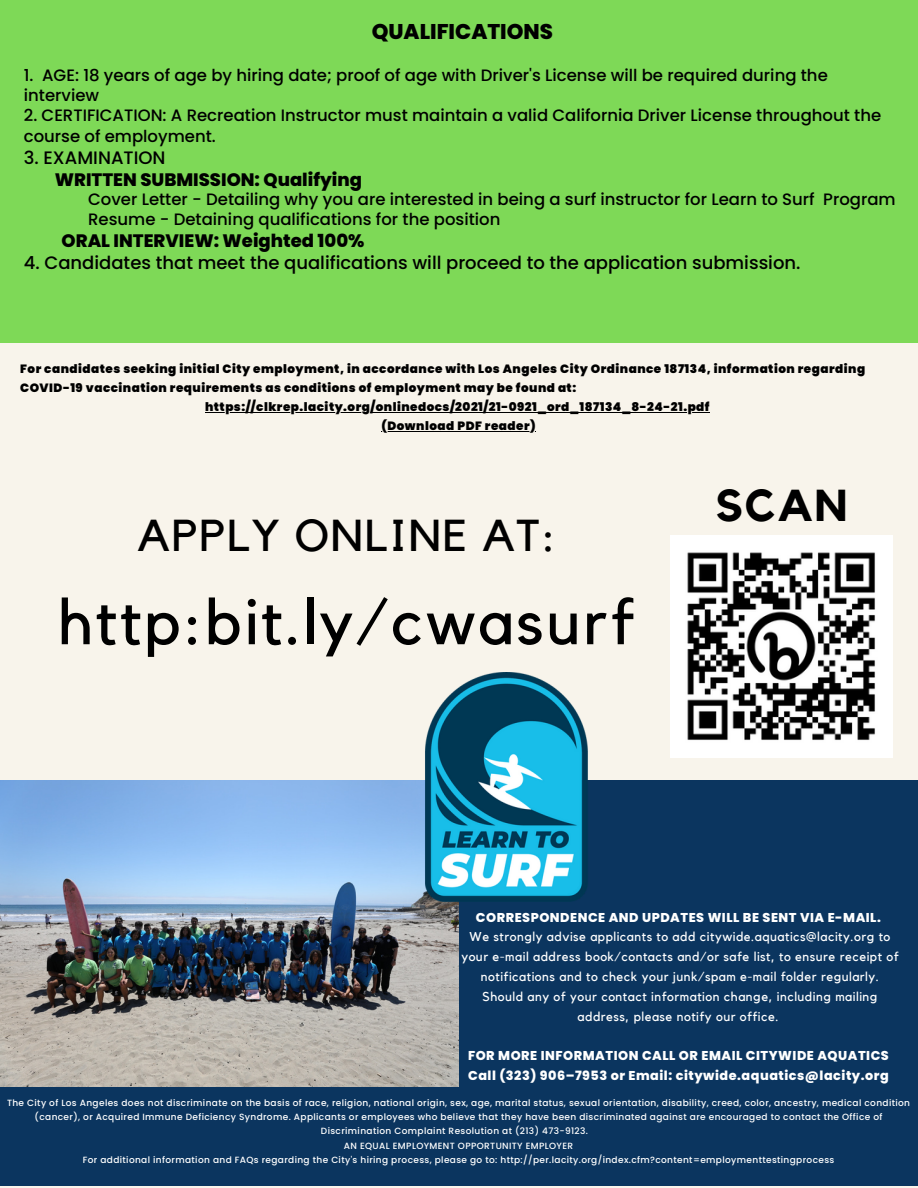
<style>
.page{position:relative;width:918px;height:1188px;background:#f8f4eb}
.page>*{position:absolute;margin:0;border:0;box-sizing:border-box;transform-origin:0 0}
.t1{font:64.05px "Kollektif";letter-spacing:.04em;color:#000}
.t2{font:44.55px "Kollektif";letter-spacing:.04em;color:#000}
.t3{font:700 44.55px "Kollektif";color:#000}
.t4{font:800 21.3px "Poppins";color:#000}
.t5{font:500 18px "Poppins";color:#000}
.t6{font:800 18px "Poppins";color:#000}
.t7{font:500 16.5px/20.2px "Poppins";color:#000}
.t8{font:12.75px/20px "Kollektif";letter-spacing:.04em;color:#fff;text-align:center}
.t9{font:800 12.75px/20px "Poppins";letter-spacing:.04em;color:#fff}
.t10{font:900 12px "Poppins";letter-spacing:.04em;color:#000}
.t11{font:500 9px "Poppins";letter-spacing:.04em;color:#fff}
</style>
<div class="page">
<div style="left:0;top:0;width:917px;height:343px;background:#7ed957"></div>
<div style="left:0;top:781px;width:917px;height:405px;background:#0b355f"></div>
<img style="left:0;top:781px;width:459px;height:306px">
<img style="left:670px;top:536px;width:222px;height:221px">
<hr style="left:205px;top:412px;width:505px;height:1px;background:#000">
<hr style="left:381px;top:431px;width:155px;height:1px;background:#000">
<img style="left:393px;top:673px;width:228px;height:228px">
<h3 class="t4" style="left:372px;top:17px;width:183px">QUALIFICATIONS</h3>
<h3 class="t7" style="left:24px;top:65px;width:806px">1. AGE: 18 years of age by hiring date; proof of age with Driver's License will be required during the interview</h3>
<h3 class="t7" style="left:24px;top:106px;width:859px">2. CERTIFICATION: A Recreation Instructor must maintain a valid California Driver License throughout the course of employment.</h3>
<h3 class="t5" style="left:24px;top:145px;width:143px">3. EXAMINATION</h3>
<h3 class="t6" style="left:55px;top:167px;width:309px">WRITTEN SUBMISSION: Qualifying</h3>
<h3 class="t7" style="left:88px;top:189px;width:809px">Cover Letter - Detailing why you are interested in being a surf instructor for Learn to Surf Program<br>Resume - Detaining qualifications for the position</h3>
<h3 class="t6" style="left:62px;top:229px;width:304px">ORAL INTERVIEW: Weighted 100%</h3>
<h3 class="t5" style="left:24px;top:250px;width:778px">4. Candidates that meet the qualifications will proceed to the application submission.</h3>
<h3 class="t10" style="left:20px;top:360px;width:846px">For candidates seeking initial City employment, in accordance with Los Angeles City Ordinance 187134, information regarding</h3>
<h3 class="t10" style="left:20px;top:379px;width:558px">COVID-19 vaccination requirements as conditions of employment may be found at:</h3>
<h3 class="t10" style="left:205px;top:398px;width:506px">https://clkrep.lacity.org/onlinedocs/2021/21-0921_ord_187134_8-24-21.pdf</h3>
<h3 class="t10" style="left:381px;top:417px;width:156px">(Download PDF reader)</h3>
<h2 class="t2" style="left:137px;top:515px;width:420px">APPLY ONLINE AT:</h2>
<h1 class="t1" style="left:58px;top:592px;width:577px">http:bit.ly/cwasurf</h1>
<h2 class="t3" style="left:715px;top:485px;width:133px">SCAN</h2>
<h3 class="t9" style="left:476px;top:908px;width:406px">CORRESPONDENCE AND UPDATES WILL BE SENT VIA E-MAIL.</h3>
<p class="t8" style="left:461px;top:927px;width:439px">We strongly advise applicants to add citywide.aquatics@lacity.org to your e-mail address book/contacts and/or safe list, to ensure receipt of notifications and to check your junk/spam e-mail folder regularly.<br>Should any of your contact information change, including mailing address, please notify our office.</p>
<h3 class="t9" style="left:468px;top:1045px;width:422px">FOR MORE INFORMATION CALL OR EMAIL CITYWIDE AQUATICS<br>Call (323) 906–7953 or Email: citywide.aquatics@lacity.org</h3>
<p class="t11" style="left:7px;top:1097px;width:905px">The City of Los Angeles does not discriminate on the basis of race, religion, national origin, sex, age, marital status, sexual orientation, disability, creed, color, ancestry, medical condition</p>
<p class="t11" style="left:35px;top:1111px;width:849px">(cancer), or Acquired Immune Deficiency Syndrome. Applicants or employees who believe that they have been discriminated against are encouraged to contact the Office of</p>
<p class="t11" style="left:321px;top:1125px;width:269px">Discrimination Complaint Resolution at (213) 473-9123.</p>
<p class="t11" style="left:344px;top:1139px;width:231px">AN EQUAL EMPLOYMENT OPPORTUNITY EMPLOYER</p>
<p class="t11" style="left:83px;top:1154px;width:753px">For additional information and FAQs regarding the City's hiring process, please go to: http://per.lacity.org/index.cfm?content=employmenttestingprocess</p>
</div>
